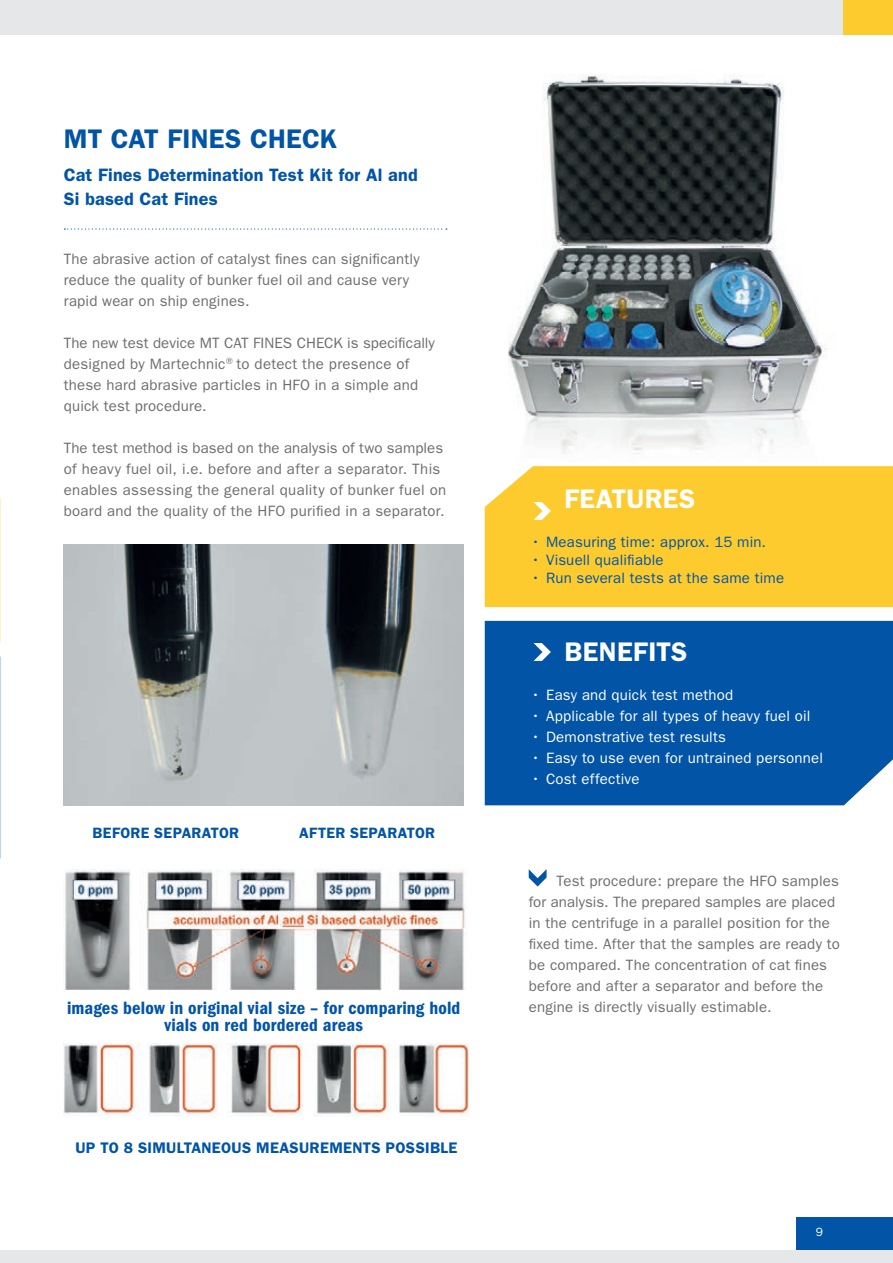
<style>
.page{position:relative;width:893px;height:1263px;background:#fff}
.page>*{position:absolute;margin:0;border:0;box-sizing:border-box;transform-origin:0 0}
.t1{font:600 27px "Franklin Gothic";letter-spacing:.015em;color:#fff}
.t2{font:600 27px "Franklin Gothic";letter-spacing:.005em;color:#0154a6}
.t3{font:600 condensed 18.45px/16.5px "Franklin Gothic";letter-spacing:.01em;color:#0154a6;text-align:center}
.t4{font:600 18px/24px "Franklin Gothic";letter-spacing:.01em;color:#0154a6}
.t5{font:600 15.3px "Franklin Gothic";letter-spacing:.02em;color:#0154a6}
.t6{font:15px/21px "Franklin Gothic";letter-spacing:.015em;color:#6c6d70}
.t7{font:15px "Franklin Gothic";letter-spacing:.015em;color:#fff}
.t8{font:15px "Franklin Gothic";letter-spacing:.015em;color:#0154a6}
.t9{font:600 15px "Franklin Gothic";letter-spacing:.02em;color:#0154a6}
.t10{font:12px "Franklin Gothic";color:#fff}
</style>
<div class="page">
<div style="left:797px;top:1217px;width:96px;height:46px;background:#0154a6"></div>
<div style="left:0;top:1250px;width:893px;height:13px;background:#e6e7e9"></div>
<div style="left:0;top:0;width:893px;height:34px;background:#e6e7e9"></div>
<div style="left:844px;top:0;width:49px;height:34px;background:#fecb2f"></div>
<img style="left:508px;top:74px;width:319px;height:380px">
<div style="left:485px;top:621px;width:408px;height:184px;background:#0154a6"></div>
<svg style="left:534px;top:643px;width:17px;height:18px"></svg>
<div style="left:485px;top:466px;width:408px;height:141px;background:#fecb2f"></div>
<svg style="left:534px;top:502px;width:17px;height:18px"></svg>
<svg style="left:64px;top:228px;width:383px;height:2px"></svg>
<img style="left:64px;top:1043px;width:405px;height:73px">
<img style="left:64px;top:869px;width:402px;height:121px">
<img style="left:64px;top:544px;width:400px;height:261px">
<svg style="left:529px;top:869px;width:18px;height:17px"></svg>
<h1 class="t2" style="left:64px;top:123px;width:275px">MT CAT FINES CHECK</h1>
<p class="t4" style="left:64px;top:163px;width:356px">Cat Fines Determination Test Kit for Al and<br>Si based Cat Fines</p>
<p class="t6" style="left:64px;top:248px;width:357px">The abrasive action of catalyst fines can significantly reduce the quality of bunker fuel oil and cause very rapid wear on ship engines.</p>
<p class="t6" style="left:64px;top:332px;width:373px">The new test device MT CAT FINES CHECK is specifically designed by Martechnic<sup>®</sup> to detect the presence of these hard abrasive particles in HFO in a simple and quick test procedure.</p>
<p class="t6" style="left:64px;top:437px;width:384px">The test method is based on the analysis of two samples of heavy fuel oil, i.e. before and after a separator. This enables assessing the general quality of bunker fuel on board and the quality of the HFO purified in a separator.</p>
<p class="t9" style="left:93px;top:824px;width:148px">BEFORE SEPARATOR</p>
<p class="t9" style="left:299px;top:824px;width:137px">AFTER SEPARATOR</p>
<p class="t3" style="left:67px;top:1000px;width:395px">images below in original vial size – for comparing hold vials on red bordered areas</p>
<p class="t5" style="left:75px;top:1139px;width:383px">UP TO 8 SIMULTANEOUS MEASUREMENTS POSSIBLE</p>
<h1 class="t1" style="left:564px;top:483px;width:132px">FEATURES</h1>
<p class="t8" style="left:531px;top:534px;width:237px">• Measuring time: approx. 15 min.</p>
<p class="t8" style="left:531px;top:552px;width:134px">• Visuell qualifiable</p>
<p class="t8" style="left:531px;top:570px;width:255px">• Run several tests at the same time</p>
<h1 class="t1" style="left:564px;top:636px;width:125px">BENEFITS</h1>
<p class="t7" style="left:531px;top:686px;width:204px">• Easy and quick test method</p>
<p class="t7" style="left:531px;top:707px;width:281px">• Applicable for all types of heavy fuel oil</p>
<p class="t7" style="left:531px;top:728px;width:196px">• Demonstrative test results</p>
<p class="t7" style="left:531px;top:749px;width:293px">• Easy to use even for untrained personnel</p>
<p class="t7" style="left:531px;top:770px;width:110px">• Cost effective</p>
<p class="t6" style="left:529px;top:870px;width:313px;text-indent:28px">Test procedure: prepare the HFO samples for analysis. The prepared samples are placed in the centrifuge in a parallel position for the fixed time. After that the samples are ready to be compared. The concentration of cat fines before and after a separator and before the engine is directly visually estimable.</p>
<p class="t10" style="left:816px;top:1225px;width:9px">9</p>
</div>
